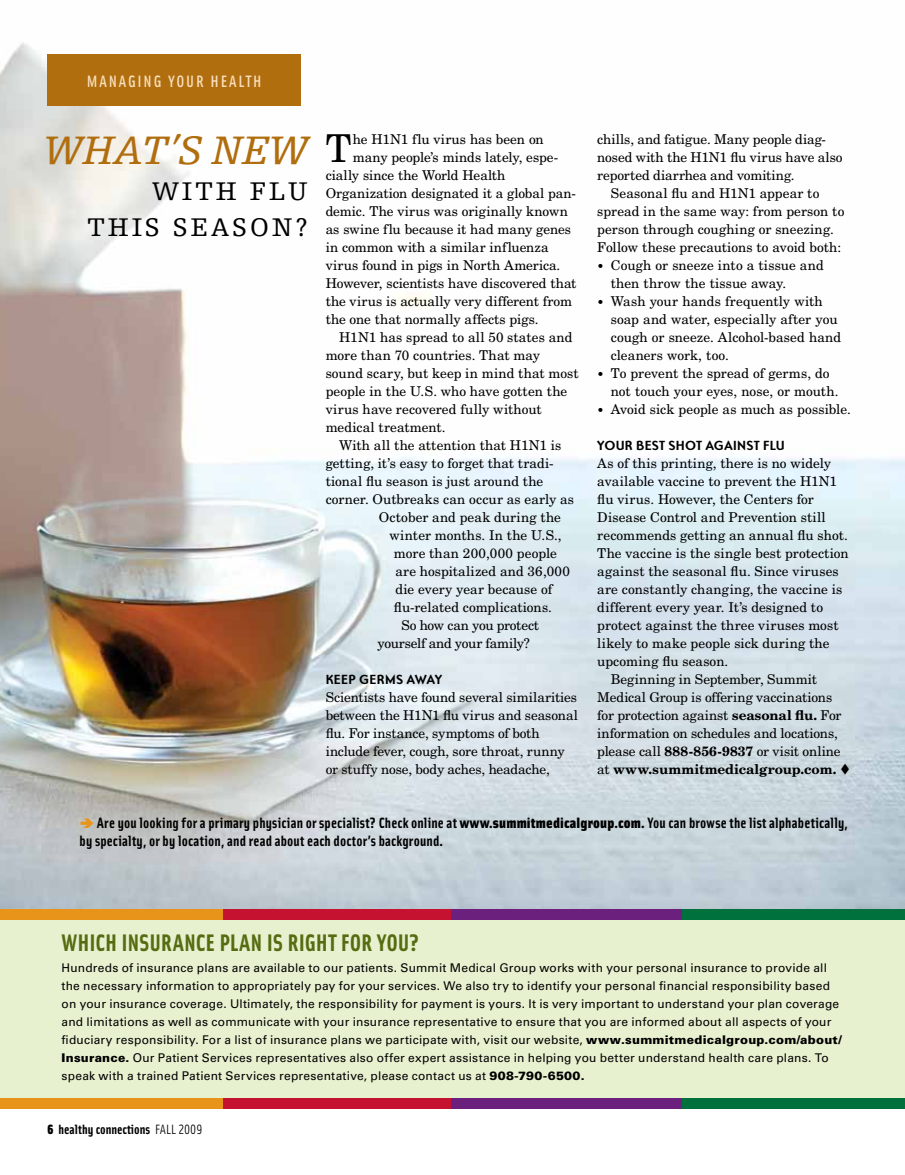
<style>
.page{position:relative;width:905px;height:1175px;background:#fff}
.page>*{position:absolute;margin:0;border:0;box-sizing:border-box;transform-origin:0 0}
.t1{font:italic 42px "Egyptienne FLT Std";letter-spacing:.01em;color:#b06e0e}
.t2{font:27px/36px "Egyptienne FLT Std";letter-spacing:.1em;color:#000;text-align:right}
.t3{font:700 24px "Solex OT";letter-spacing:-.005em;color:#566c11}
.t4{font:500 16.5px "Solex OT";letter-spacing:.11em;color:#f9debc}
.t5{font:700 15px/18px "Solex OT";letter-spacing:.01em;color:#000}
.t6{font:13.5px/18px "New Century Schlbk LT Std";color:#000}
.t7{font:700 13.5px "Ottomat OT";letter-spacing:.02em;color:#000}
.t8{font:700 13.5px "New Century Schlbk LT Std";letter-spacing:-.005em;color:#000}
.t9{font:700 13.5px "Solex OT";color:#000}
.t10{font:13.5px "New Century Schlbk LT Std";letter-spacing:-.02em;color:#000}
.t11{font:12px/18px "Univers LT Std";letter-spacing:.02em;color:#000}
.s1{font-family:"New Century Schlbk LT Std";font-style:normal;font-size:38.4px;color:#000}
.s2{font-size:11.25px}
.s3{font-weight:700}
.s4{font-weight:400}
.s5{font-weight:900}
</style>
<div class="page">
<img style="left:0;top:42px;width:904px;height:867px">
<div style="left:0;top:909px;width:904px;height:189px;background:#e7f1cf"></div>
<div style="left:681px;top:909px;width:223px;height:11px;background:#00703c"></div>
<div style="left:450px;top:909px;width:231px;height:11px;background:#6c207e"></div>
<div style="left:221px;top:909px;width:230px;height:11px;background:#c41230"></div>
<div style="left:0;top:909px;width:222px;height:11px;background:#e8941a"></div>
<div style="left:681px;top:1098px;width:223px;height:11px;background:#00703c"></div>
<div style="left:450px;top:1098px;width:231px;height:11px;background:#6c207e"></div>
<div style="left:222px;top:1098px;width:229px;height:11px;background:#c41230"></div>
<div style="left:0;top:1098px;width:222px;height:11px;background:#e8941a"></div>
<div style="left:47px;top:54px;width:254px;height:52px;background:#b06e0e"></div>
<svg style="left:81px;top:818px;width:12px;height:10px"></svg>
<p class="t4" style="left:87px;top:70px;width:176px">MANAGING YOUR H EALTH</p>
<h1 class="t1" style="left:43px;top:127px;width:310px">WHAT’S NEW <span class="s1">T</span></h1>
<h2 class="t2" style="left:31px;top:173px;width:75px">W</h2>
<p class="t6" style="left:353px;top:130px;width:192px">he H1N1 flu virus has been on</p>
<p class="t6" style="left:353px;top:148px;width:207px">many people’s minds lately, espe-</p>
<p class="t6" style="left:325px;top:166px;width:181px">cially since the World Health</p>
<p class="t6" style="left:325px;top:184px;width:252px">Organization designated it a global pan-</p>
<p class="t6" style="left:325px;top:202px;width:244px">demic. The virus was originally known</p>
<p class="t6" style="left:325px;top:220px;width:247px">as swine flu because it had many genes</p>
<p class="t6" style="left:325px;top:238px;width:224px">in common with a similar influenza</p>
<p class="t6" style="left:325px;top:256px;width:236px">virus found in pigs in North America.</p>
<p class="t6" style="left:325px;top:274px;width:252px">However, scientists have discovered that</p>
<p class="t6" style="left:325px;top:292px;width:248px">the virus is actually very different from</p>
<p class="t6" style="left:325px;top:310px;width:214px">the one that normally affects pigs.</p>
<p class="t6" style="left:339px;top:328px;width:235px">H1N1 has spread to all 50 states and</p>
<p class="t6" style="left:325px;top:346px;width:216px">more than 70 countries. That may</p>
<p class="t6" style="left:325px;top:364px;width:254px">sound scary, but keep in mind that most</p>
<p class="t6" style="left:325px;top:382px;width:243px">people in the U.S. who have gotten the</p>
<p class="t6" style="left:325px;top:400px;width:217px">virus have recovered fully without</p>
<p class="t6" style="left:325px;top:418px;width:121px">medical treatment.</p>
<p class="t6" style="left:339px;top:436px;width:224px">With all the attention that H1N1 is</p>
<p class="t6" style="left:325px;top:454px;width:229px">getting, it’s easy to forget that tradi-</p>
<p class="t6" style="left:325px;top:472px;width:219px">tional flu season is just around the</p>
<p class="t6" style="left:325px;top:490px;width:250px">corner. Outbreaks can occur as early as</p>
<p class="t6" style="left:379px;top:508px;width:183px">October and peak during the</p>
<p class="t6" style="left:389px;top:526px;width:174px">winter months. In the U.S.,</p>
<p class="t6" style="left:394px;top:544px;width:164px">more than 200,000 people</p>
<p class="t6" style="left:395px;top:562px;width:176px">are hospitalized and 36,000</p>
<p class="t6" style="left:395px;top:580px;width:158px">die every year because of</p>
<p class="t6" style="left:394px;top:598px;width:159px">flu-related complications.</p>
<p class="t6" style="left:401px;top:616px;width:139px">So how can you protect</p>
<p class="t10" style="left:377px;top:635px;width:154px">yourself and your family?</p>
<p class="t7" style="left:326px;top:671px;width:118px">KEEP GERMS AWAY</p>
<p class="t6" style="left:326px;top:688px;width:254px">Scientists have found several similarities between the H1N1 flu virus and seasonal flu. For instance, symptoms of both include fever, cough, sore throat, runny or stuffy nose, body aches, headache,</p>
<h2 class="t2" style="left:87px;top:173px;width:222px">ITH FLU<br>THIS SEASON?</h2>
<p class="t6" style="left:597px;top:130px;width:230px">chills, and fatigue. Many people diag-</p>
<p class="t6" style="left:597px;top:148px;width:247px">nosed with the H1N1 flu virus have also</p>
<p class="t6" style="left:597px;top:166px;width:199px">reported diarrhea and vomiting.</p>
<p class="t6" style="left:610px;top:184px;width:210px">Seasonal flu and H1N1 appear to</p>
<p class="t6" style="left:597px;top:202px;width:248px">spread in the same way: from person to</p>
<p class="t6" style="left:597px;top:220px;width:238px">person through coughing or sneezing.</p>
<p class="t6" style="left:597px;top:238px;width:245px">Follow these precautions to avoid both:</p>
<p class="t6" style="left:610px;top:256px;width:214px;text-indent:-14px"><span class="s2">•</span> Cough or sneeze into a tissue and then throw the tissue away.</p>
<p class="t6" style="left:610px;top:292px;width:232px;text-indent:-14px"><span class="s2">•</span> Wash your hands frequently with soap and water, especially after you cough or sneeze. Alcohol-based hand cleaners work, too.</p>
<p class="t6" style="left:610px;top:364px;width:229px;text-indent:-14px"><span class="s2">•</span> To prevent the spread of germs, do not touch your eyes, nose, or mouth.</p>
<p class="t6" style="left:597px;top:400px;width:255px"><span class="s2">•</span> Avoid sick people as much as possible.</p>
<p class="t7" style="left:597px;top:437px;width:189px">YOUR BEST SH OT AGAIN ST FLU</p>
<p class="t6" style="left:597px;top:454px;width:235px">As of this printing, there is no widely</p>
<p class="t6" style="left:597px;top:472px;width:241px">available vaccine to prevent the H1N1</p>
<p class="t6" style="left:597px;top:490px;width:218px">flu virus. However, the Centers for</p>
<p class="t6" style="left:597px;top:508px;width:230px">Disease Control and Prevention still</p>
<p class="t6" style="left:597px;top:526px;width:252px">recommends getting an annual flu shot.</p>
<p class="t6" style="left:597px;top:544px;width:253px">The vaccine is the single best protection</p>
<p class="t6" style="left:597px;top:562px;width:243px">against the seasonal flu. Since viruses</p>
<p class="t6" style="left:597px;top:580px;width:246px">are constantly changing, the vaccine is</p>
<p class="t6" style="left:597px;top:598px;width:227px">different every year. It’s designed to</p>
<p class="t6" style="left:597px;top:616px;width:243px">protect against the three viruses most</p>
<p class="t6" style="left:597px;top:634px;width:234px">likely to make people sick during the</p>
<p class="t6" style="left:597px;top:652px;width:133px">upcoming flu season.</p>
<p class="t6" style="left:610px;top:670px;width:208px">Beginning in September, Summit</p>
<p class="t6" style="left:597px;top:688px;width:236px">Medical Group is offering vaccinations</p>
<p class="t6" style="left:597px;top:706px;width:246px">for protection against <span class="s3">seasonal flu.</span> For</p>
<p class="t6" style="left:597px;top:724px;width:242px">information on schedules and locations,</p>
<p class="t6" style="left:597px;top:742px;width:245px">please call <span class="s3">888-856-9837</span> or visit online</p>
<p class="t8" style="left:597px;top:761px;width:254px"><span class="s4">at</span> www.summitmedicalgroup.com. ▼</p>
<p class="t5" style="left:79px;top:813px;width:769px;text-indent:18px">Are you looking for a primary physician or specialist? Check online at <span class="s5">www.summitmedicalgroup.com.</span> You can browse the list alphabetically, by specialty, or by location, and read about each doctor’s background.</p>
<h3 class="t3" style="left:62px;top:926px;width:359px">WHICH INSURANCE PLAN IS RIGHT FOR YOU?</h3>
<p class="t11" style="left:62px;top:959px;width:781px">Hundreds of insurance plans are available to our patients. Summit Medical Group works with your personal insurance to provide all the necessary information to appropriately pay for your services. We also try to identify your personal financial responsibility based on your insurance coverage. Ultimately, the responsibility for payment is yours. It is very important to understand your plan coverage and limitations as well as communicate with your insurance representative to ensure that you are informed about all aspects of your fiduciary responsibility. For a list of insurance plans we participate with, visit our website, <span class="s5">www.summitmedicalgroup.com/about/ Insurance.</span> Our Patient Services representatives also offer expert assistance in helping you better understand health care plans. To speak with a trained Patient Services representative, please contact us at <span class="s5">908-790-6500.</span></p>
<p class="t9" style="left:47px;top:1120px;width:157px"><span class="s5">6</span> healthy connections <span class="s4">FALL 2009</span></p>
</div>
